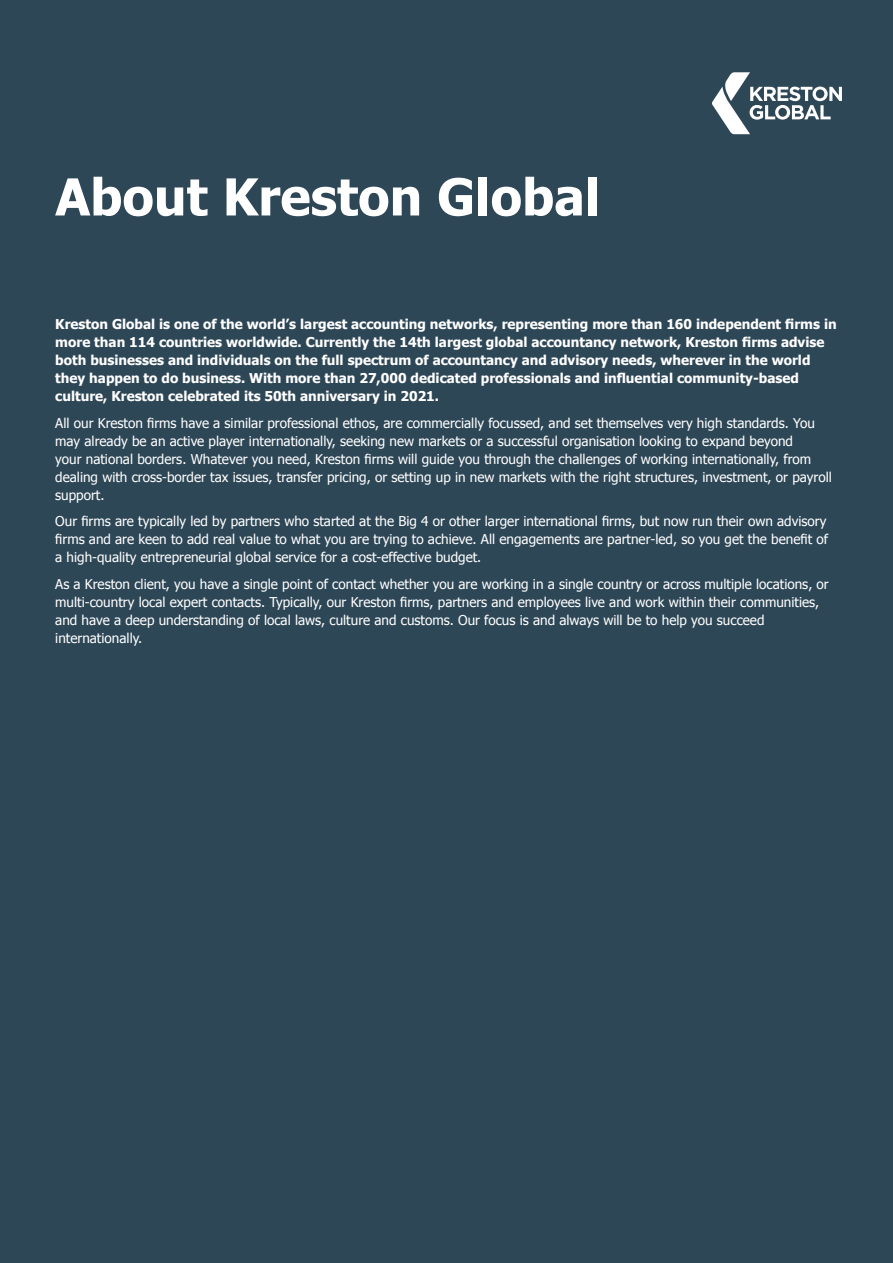
<style>
.page{position:relative;width:893px;height:1263px;background:#2e4757}
.page>*{position:absolute;margin:0;border:0;box-sizing:border-box;transform-origin:0 0}
.t1{font:700 51px "Tahoma";color:#fff}
.t2{font:13.5px/18px "Tahoma";color:#fff}
.t3{font:700 13.5px/18px "Tahoma";color:#fff}
</style>
<div class="page">
<svg style="left:712px;top:72px;width:130px;height:62px"></svg>
<h1 class="t1" style="left:55px;top:161px;width:546px">About Kreston Global</h1>
<p class="t3" style="left:55px;top:314px;width:783px">Kreston Global is one of the world’s largest accounting networks, representing more than 160 independent firms in more than 114 countries worldwide. Currently the 14th largest global accountancy network, Kreston firms advise both businesses and individuals on the full spectrum of accountancy and advisory needs, wherever in the world they happen to do business. With more than 27,000 dedicated professionals and influential community-based culture, Kreston celebrated its 50th anniversary in 2021.</p>
<p class="t2" style="left:55px;top:413px;width:778px">All our Kreston firms have a similar professional ethos, are commercially focussed, and set themselves very high standards. You may already be an active player internationally, seeking new markets or a successful organisation looking to expand beyond<br>your national borders. Whatever you need, Kreston firms will guide you through the challenges of working internationally, from dealing with cross-border tax issues, transfer pricing, or setting up in new markets with the right structures, investment, or payroll support.</p>
<p class="t2" style="left:55px;top:512px;width:774px;text-align:justify">Our firms are typically led by partners who started at the Big 4 or other larger international firms, but now run their own advisory firms and are keen to add real value to what you are trying to achieve. All engagements are partner-led, so you get the benefit of a high-quality entrepreneurial global service for a cost-effective budget.</p>
<p class="t2" style="left:55px;top:574px;width:775px">As a Kreston client, you have a single point of contact whether you are working in a single country or across multiple locations, or multi-country local expert contacts. Typically, our Kreston firms, partners and employees live and work within their communities, and have a deep understanding of local laws, culture and customs. Our focus is and always will be to help you succeed internationally.</p>
</div>
